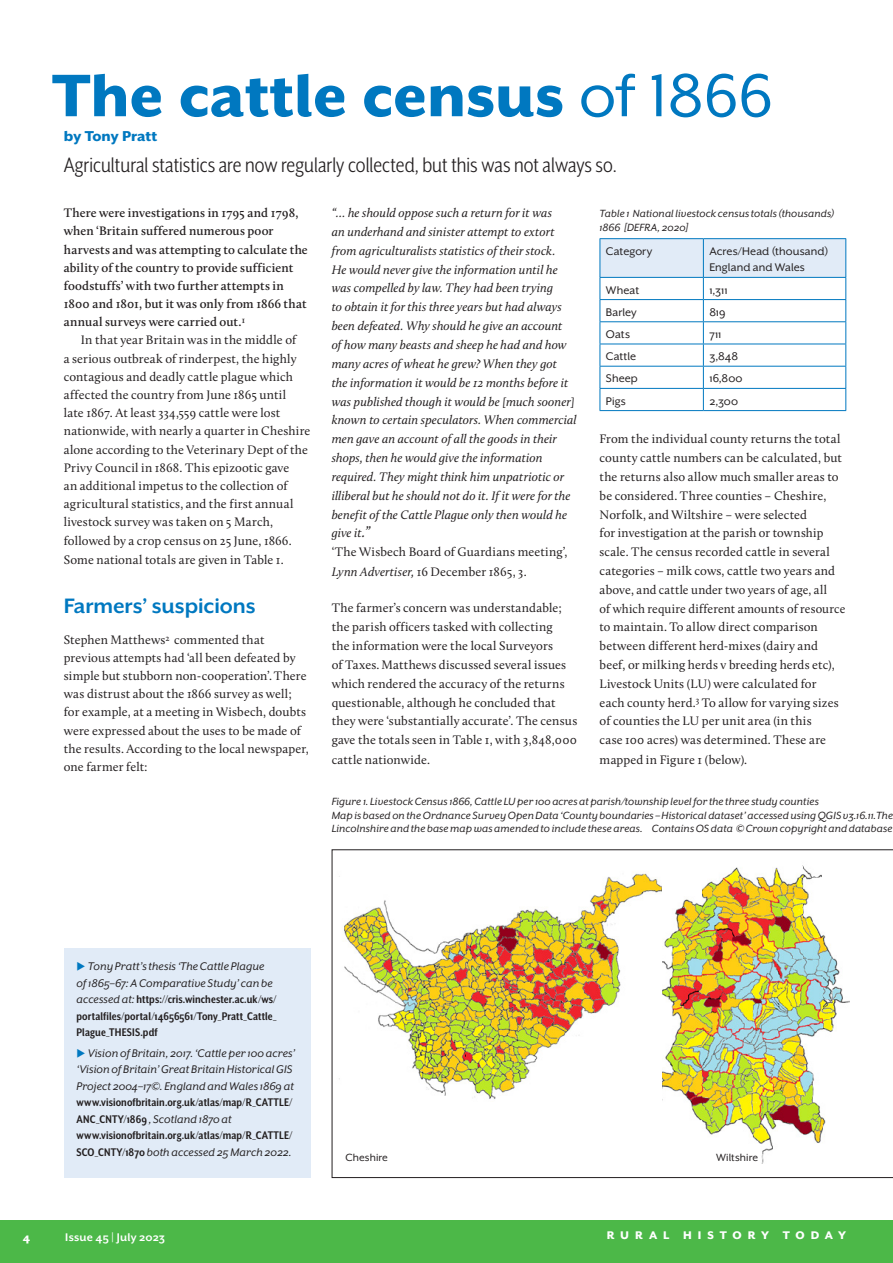
<style>
.page{position:relative;width:893px;height:1263px;background:#fff}
.page>*{position:absolute;margin:0;border:0;box-sizing:border-box;transform-origin:0 0}
.heading_A{font:800 69px "Mr Eaves XL San OT";color:#0078c0}
.t1{font:24px "Mr Eaves XL San Nar OT";color:#231f20}
.heading_B{font:700 24px "Mr Eaves XL San OT";letter-spacing:-.005em;color:#0078c0}
.author{font:800 16.5px "Mr Eaves XL San OT";color:#0078c0}
._1st_para{font:12.75px/18.9px "Calluna";letter-spacing:.01em;color:#231f20}
._1st_para-2{font:italic 12.75px/18.9px "Calluna";letter-spacing:.005em;color:#231f20}
.main_text{font:12.75px/18.3px "Calluna";letter-spacing:.01em;color:#231f20}
.more_info{font:italic 12.75px/16.5px "Mr Eaves XL San OT";letter-spacing:.005em;color:#231f20}
.intro_para{font:600 12.75px/18.1px "Calluna";letter-spacing:.01em;color:#231f20}
.more_info-2{font:700 12.75px/16.5px "Mr Eaves XL San Nar OT";letter-spacing:.01em;color:#231f20}
.sans_text{font:12.75px/16.5px "Mr Eaves XL San OT";letter-spacing:.005em;color:#231f20}
.t2{font:800 12.75px "Mr Eaves XL San OT";letter-spacing:.465em;color:#fff}
.t3{font:700 12.75px "Mr Eaves XL San OT";letter-spacing:.015em;color:#fff}
.t4{font:italic 12px/14.2px "Mr Eaves XL San OT";letter-spacing:.01em;color:#231f20}
.t5{font:12px "Mr Eaves XL San OT";letter-spacing:.005em;color:#231f20}
.s1{font-weight:400}
.s2{font-size:15px}
.s3{font-style:italic}
.s4{color:#0078c0}
.s5{font-family:"Mr Eaves XL San OT";font-weight:400;font-style:italic}
.s6{font-family:"Mr Eaves XL San Nar OT";font-weight:700;font-style:normal}
</style>
<div class="page">
<div style="left:0;top:1220px;width:893px;height:43px;background:#4cb848"></div>
<hr style="left:600px;top:238px;width:103px;height:1px;background:#0078c0">
<hr style="left:703px;top:238px;width:143px;height:1px;background:#0078c0">
<svg style="left:600px;top:239px;width:246px;height:171px"></svg>
<hr style="left:600px;top:410px;width:103px;height:1px;background:#0078c0">
<hr style="left:703px;top:410px;width:143px;height:1px;background:#0078c0">
<div style="left:64px;top:948px;width:246px;height:230px;background:#e1ebf7"></div>
<img style="left:332px;top:849px;width:561px;height:329px">
<p class="heading_A" style="left:52px;top:56px;width:722px">The cattle census <span class="s1">of 1866</span></p>
<p class="author" style="left:64px;top:126px;width:95px">by Tony Pratt</p>
<p class="t1" style="left:64px;top:152px;width:555px">Agricultural statistics are now regularly collected, but this was not always so.</p>
<p class="intro_para" style="left:64px;top:204px;width:246px">There were investigations in 1795 and 1798, when ‘Britain suffered numerous poor harvests and was attempting to calculate the ability of the country to provide sufficient foodstuffs’ with two further attempts in 1800 and 1801, but it was only from 1866 that annual surveys were carried out.<sup>1</sup></p>
<p class="main_text" style="left:64px;top:331px;width:248px;text-indent:17px">In that year Britain was in the middle of<br>a serious outbreak of rinderpest, the highly contagious and deadly cattle plague which affected the country from June 1865 until<br>late 1867. At least 334,559 cattle were lost nationwide, with nearly a quarter in Cheshire alone according to the Veterinary Dept of the Privy Council in 1868. This epizootic gave<br>an additional impetus to the collection of agricultural statistics, and the first annual livestock survey was taken on 5 March, followed by a crop census on 25 June, 1866.<br>Some national totals are given in Table 1.</p>
<p class="heading_B" style="left:64px;top:592px;width:193px">Farmers’ suspicions</p>
<p class="_1st_para" style="left:64px;top:630px;width:246px;line-height:18.1px">Stephen Matthews<sup>2</sup> commented that previous attempts had ‘all been defeated by simple but stubborn non-cooperation’.There was distrust about the 1866 survey as well; for example, at a meeting in Wisbech, doubts were expressed about the uses to be made of the results. According to the local newspaper, one farmer felt:</p>
<p class="_1st_para-2" style="left:332px;top:203px;width:247px">“… he should oppose such a return for it was<br>an underhand and sinister attempt to extort from agriculturalists statistics of their stock.<br>He would never give the information until he was compelled by law. They had been trying<br>to obtain it for this three years but had always been defeated. Why should he give an account<br>of how many beasts and sheep he had and how many acres of wheat he grew? When they got<br>the information it would be 12 months before it was published though it would be [much sooner] known to certain speculators. When commercial men gave an account of all the goods in their shops, then he would give the information required. They might think him unpatriotic or illiberal but he should not do it. If it were for the benefit of the Cattle Plague only then would he give it<span class="s2">.”</span></p>
<p class="_1st_para" style="left:332px;top:542px;width:237px;line-height:19.6px">‘The Wisbech Board of Guardians meeting’,<br><span class="s3">Lynn Advertiser,</span> 16 December 1865, 3.</p>
<p class="_1st_para" style="left:332px;top:598px;width:247px">The farmer’s concern was understandable; the parish officers tasked with collecting<br>the information were the local Surveyors<br>of Taxes.Matthews discussed several issues which rendered the accuracy of the returns questionable, although he concluded that they were ‘substantially accurate’. The census gave the totals seen in Table 1, with 3,848,000 cattle nationwide.</p>
<p class="t4" style="left:600px;top:207px;width:236px">Table 1 National livestock census totals (thousands)<br>1866 [DEFRA, 2020]</p>
<p class="sans_text" style="left:606px;top:243px;width:48px">Category</p>
<p class="sans_text" style="left:709px;top:243px;width:121px">Acres/Head (thousand)<br>England and Wales</p>
<p class="sans_text" style="left:606px;top:282px;width:35px">Wheat</p>
<p class="sans_text" style="left:709px;top:282px;width:20px">1,311</p>
<p class="sans_text" style="left:606px;top:304px;width:32px">Barley</p>
<p class="sans_text" style="left:709px;top:304px;width:18px">819</p>
<p class="sans_text" style="left:606px;top:326px;width:26px">Oats</p>
<p class="sans_text" style="left:709px;top:326px;width:14px">711</p>
<p class="sans_text" style="left:606px;top:348px;width:32px">Cattle</p>
<p class="sans_text" style="left:709px;top:348px;width:30px">3,848</p>
<p class="sans_text" style="left:606px;top:370px;width:33px">Sheep</p>
<p class="sans_text" style="left:709px;top:370px;width:35px">16,800</p>
<p class="sans_text" style="left:606px;top:393px;width:21px">Pigs</p>
<p class="sans_text" style="left:709px;top:393px;width:30px">2,300</p>
<p class="_1st_para" style="left:600px;top:429px;width:247px">From the individual county returns the total county cattle numbers can be calculated, but the returns also allow much smaller areas to be considered. Three counties – Cheshire, Norfolk, and Wiltshire – were selected<br>for investigation at the parish or township scale. The census recorded cattle in several categories – milk cows, cattle two years and above, and cattle under two years of age, all<br>of which require different amounts of resource to maintain. To allow direct comparison between different herd-mixes (dairy and beef, or milking herds v breeding herds etc), Livestock Units (LU) were calculated for<br>each county herd.<sup>3</sup> To allow for varying sizes of counties the LU per unit area (in this<br>case 100 acres) was determined. These are mapped in Figure 1 (below).</p>
<p class="t4" style="left:332px;top:794px;width:489px">Figure 1. Livestock Census 1866, Cattle LU per 100 acres at parish/township level for the three study counties</p>
<p class="t4" style="left:332px;top:808px;width:563px;line-height:13.5px">Map is based on the Ordnance Survey Open Data ‘County boundaries – Historical dataset’ accessed using QGIS v3.16.11. The<br>Lincolnshire and the base map was amended to include these areas. Contains OS data © Crown copyright and database</p>
<p class="more_info-2" style="left:77px;top:958px;width:202px"><span class="s4">◆</span> <span class="s5">Tony Pratt’s thesis ‘The Cattle Plague of 1865–67: A Comparative Study’ can be accessed at:</span> https://cris.winchester.ac.uk/ws/ portalfiles/portal/14656561/Tony_Pratt_Cattle_ Plague_THESIS.pdf</p>
<p class="more_info" style="left:77px;top:1045px;width:220px"><span class="s4">◆</span> Vision of Britain, 2017. ‘Cattle per 100 acres’ ‘Vision of Britain’ Great Britain Historical GIS Project 2004–17©. England and Wales 1869 at <span class="s6">www.visionofbritain.org.uk/atlas/map/R_CATTLE/ ANC_CNTY/1869</span> , Scotland 1870 at <span class="s6">www.visionofbritain.org.uk/atlas/map/R_CATTLE/ SCO_CNTY/1870</span> both accessed 25 March 2022.</p>
<p class="t5" style="left:345px;top:1151px;width:44px">Cheshire</p>
<p class="t5" style="left:716px;top:1151px;width:44px">Wiltshire</p>
<p class="t2" style="left:23px;top:1229px;width:9px">4</p>
<p class="t3" style="left:65px;top:1230px;width:101px">Issue 45 | July 2023</p>
<p class="t2" style="left:607px;top:1228px;width:241px">RURAL HISTORY TODAY</p>
</div>
